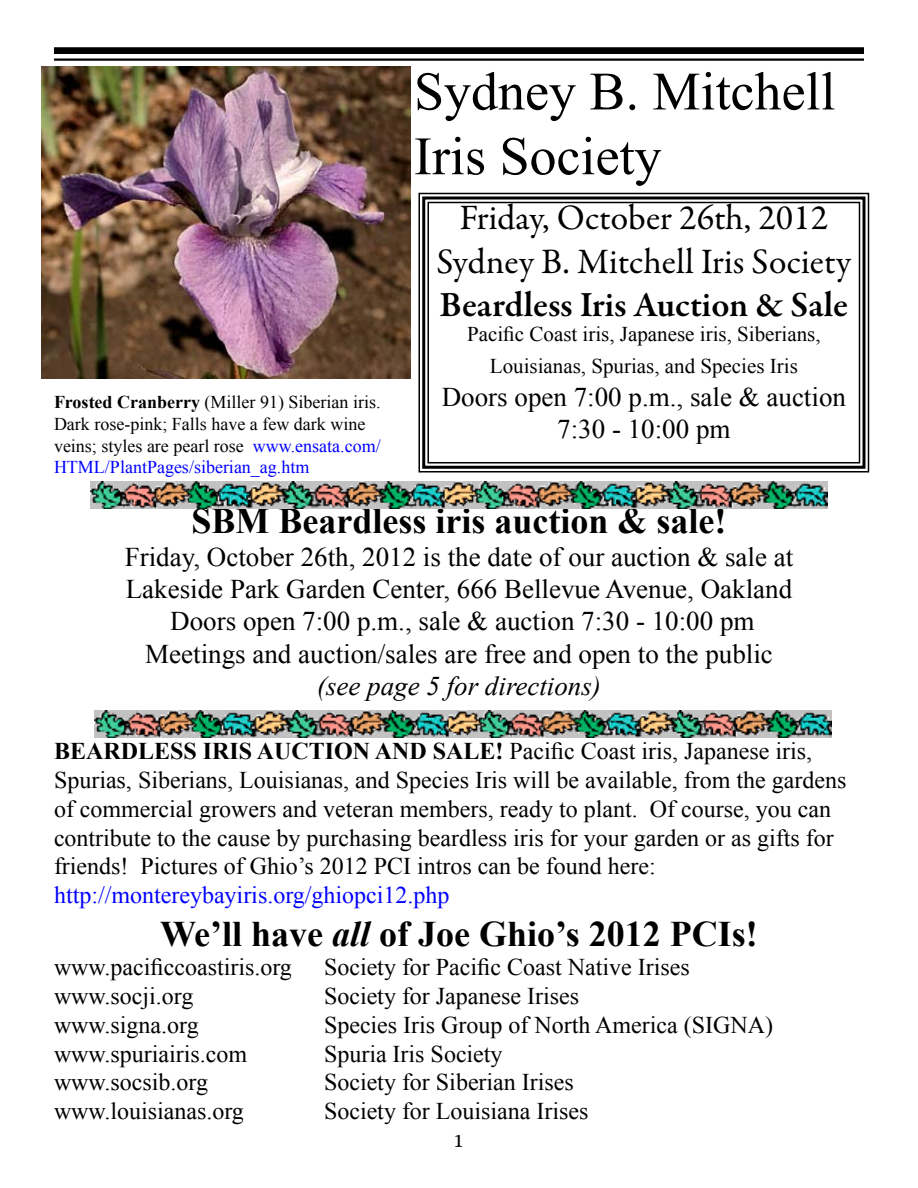
<style>
.page{position:relative;width:918px;height:1188px;background:#fff}
.page>*{position:absolute;margin:0;border:0;box-sizing:border-box;transform-origin:0 0}
.t1{font:54px/64.8px "Times New Roman";color:#000}
.t2{font:700 36px "Times New Roman";color:#000}
.t3{font:36px/43.2px "Garamond Premr Pro";color:#000;text-align:center}
.t4{font:600 36px "Garamond Premr Pro";color:#000}
.t5{font:27px/32.4px "Times New Roman";color:#000;text-align:center}
.t6{font:italic 27px "Times New Roman";color:#000}
.t7{font:24px/28.8px "Times New Roman";color:#000}
.t8{font:24px "Times New Roman";color:#00f}
.t9{font:21px/32.4px "Times New Roman";color:#000;text-align:center}
.t10{font:18px/21.6px "Times New Roman";color:#000}
.t11{font:18px "Plantagenet Cherokee";color:#000}
.s1{font-weight:700}
.s2{color:#00f}
.s3{font-style:italic}
</style>
<div class="page">
<div style="left:54px;top:47px;width:810px;height:7px;background:#000"></div>
<hr style="left:54px;top:58px;width:810px;height:3px;background:#000">
<svg style="left:418px;top:192px;width:452px;height:281px"></svg>
<div style="left:422px;top:196px;width:444px;height:273px;border:3px solid #000"></div>
<div style="left:427px;top:202px;width:433px;height:262px;border:2px solid #000"></div>
<img style="left:91px;top:482px;width:736px;height:27px">
<img style="left:94px;top:711px;width:737px;height:27px">
<img style="left:42px;top:66px;width:369px;height:313px">
<p class="t10" style="left:54px;top:391px;width:328px"><span class="s1">Frosted Cranberry</span> (Miller 91) Siberian iris.<br>Dark rose-pink; Falls have a few dark wine veins; styles are pearl rose <span class="s2">www.ensata.com/ HTML/PlantPages/siberian_ag.htm</span></p>
<h1 class="t1" style="left:414px;top:58px;width:423px">Sydney B. Mitchell<br>Iris Society</h1>
<h2 class="t3" style="left:437px;top:197px;width:416px">Friday, October 26th, 2012<br>Sydney B. Mitchell Iris Society</h2>
<h2 class="t4" style="left:440px;top:283px;width:410px">Beardless Iris Auction &amp; Sale</h2>
<p class="t9" style="left:467px;top:317px;width:355px">Pacific Coast iris, Japanese iris, Siberians,<br>Louisianas, Spurias, and Species Iris</p>
<p class="t5" style="left:442px;top:380px;width:406px">Doors open 7:00 p.m., sale &amp; auction<br>7:30 - 10:00 pm</p>
<h2 class="t2" style="left:192px;top:496px;width:536px">SBM Beardless iris auction &amp; sale!</h2>
<p class="t5" style="left:125px;top:540px;width:670px">Friday, October 26th, 2012 is the date of our auction &amp; sale at Lakeside Park Garden Center, 666 Bellevue Avenue, Oakland Doors open 7:00 p.m., sale &amp; auction 7:30 - 10:00 pm Meetings and auction/sales are free and open to the public</p>
<p class="t6" style="left:317px;top:668px;width:285px">(see page 5 for directions)</p>
<p class="t7" style="left:54px;top:736px;width:794px"><span class="s1">BEARDLESS IRIS AUCTION AND SALE!</span> Pacific Coast iris, Japanese iris, Spurias, Siberians, Louisianas, and Species Iris will be available, from the gardens of commercial growers and veteran members, ready to plant. Of course, you can contribute to the cause by purchasing beardless iris for your garden or as gifts for friends! Pictures of Ghio’s 2012 PCI intros can be found here:</p>
<p class="t8" style="left:54px;top:879px;width:397px">http://montereybayiris.org/ghiopci12.php</p>
<h2 class="t2" style="left:160px;top:909px;width:599px">We’ll have <span class="s3">all</span> of Joe Ghio’s 2012 PCIs!</h2>
<p class="t7" style="left:54px;top:952px;width:239px">www.pacificcoastiris.org</p>
<p class="t7" style="left:324px;top:952px;width:367px">Society for Pacific Coast Native Irises</p>
<p class="t7" style="left:54px;top:981px;width:141px">www.socji.org</p>
<p class="t7" style="left:324px;top:981px;width:257px">Society for Japanese Irises</p>
<p class="t7" style="left:54px;top:1010px;width:146px">www.signa.org</p>
<p class="t7" style="left:324px;top:1010px;width:451px">Species Iris Group of North America (SIGNA)</p>
<p class="t7" style="left:54px;top:1039px;width:195px">www.spuriairis.com</p>
<p class="t7" style="left:324px;top:1039px;width:180px">Spuria Iris Society</p>
<p class="t7" style="left:54px;top:1068px;width:156px">www.socsib.org</p>
<p class="t7" style="left:324px;top:1068px;width:251px">Society for Siberian Irises</p>
<p class="t7" style="left:54px;top:1096px;width:191px">www.louisianas.org</p>
<p class="t7" style="left:324px;top:1096px;width:266px">Society for Louisiana Irises</p>
<p class="t11" style="left:454px;top:1129px;width:11px">1</p>
</div>
